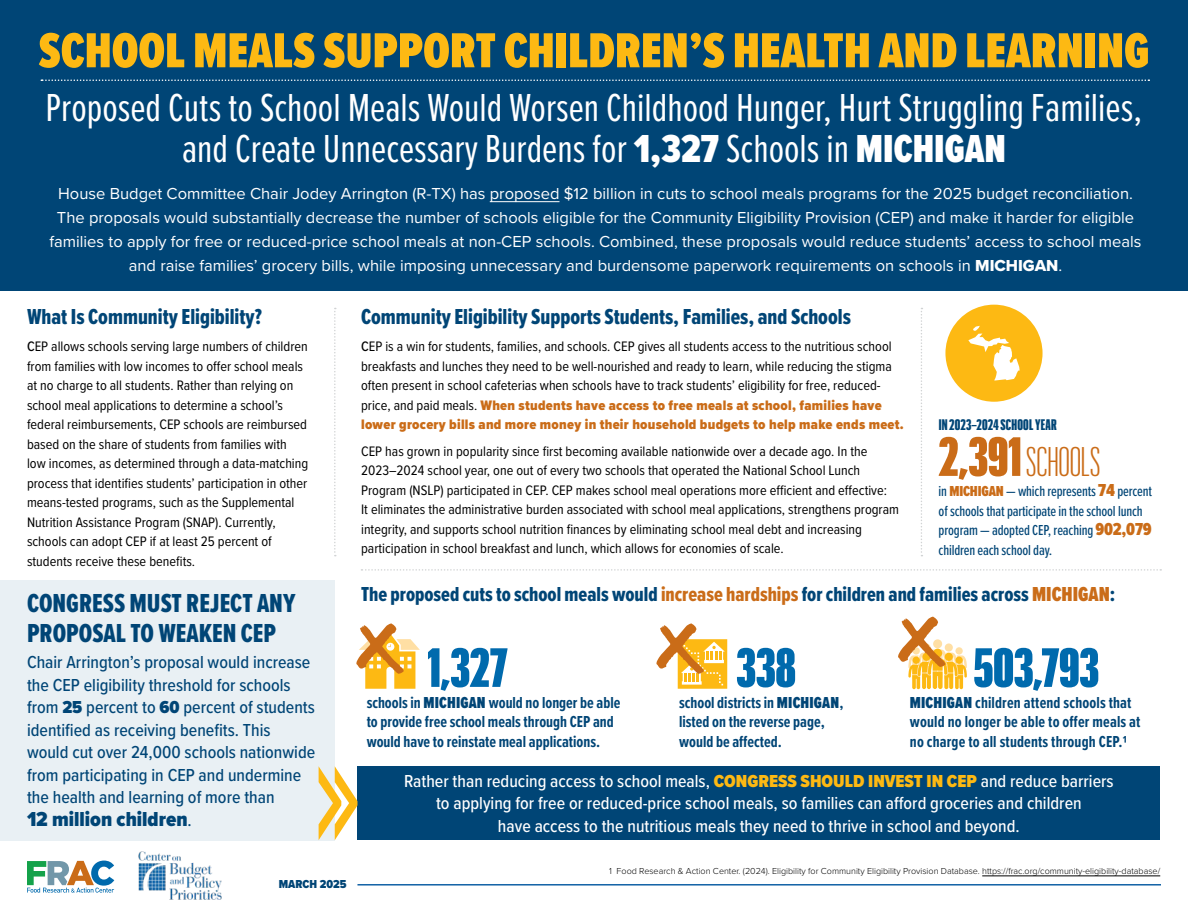
<style>
.page{position:relative;width:1188px;height:918px;background:#fff}
.page>*{position:absolute;margin:0;border:0;box-sizing:border-box;transform-origin:0 0}
.t1{font:54px "Graphik XX Cond Super";letter-spacing:-.005em;color:#006aad}
.t2{font:900 51px "Proxima Nova Ex Cn";color:#fdb913}
.t3{font:40.5px/40.5px "Proxima Nova Ex Cn";color:#fff;text-align:center}
.t4{font:300 40.5px "Graphik XX Cond Trial";letter-spacing:-.005em;color:#ca6c18}
.t5{font:27px/30px "Proxima Nova Ex Cn Extrabld";color:#004576}
.t6{font:22.5px "Proxima Nova Ex Cn Extrabld";color:#004576}
.t7{font:21px "Proxima Nova Ex Cn Extrabld";color:#004576}
.t8{font:900 21px "Proxima Nova Cond";color:#004576}
.t9{font:500 18px/22.5px "Proxima Nova Cond";color:#004576}
.t10{font:500 18px/22.5px "Proxima Nova Cond";color:#fff;text-align:center}
.t11{font:16.5px/24px "Proxima Nova";color:#fff;text-align:center}
.t12{font:700 16.5px/19.5px "Proxima Nova Ex Cn";color:#004576}
.t13{font:500 15px/19.5px "Proxima Nova Ex Cn";letter-spacing:-.01em;color:#004576}
.t14{font:900 15px "Graphik XX Cond";letter-spacing:.015em;color:#004576}
.t15{font:14.25px/19.5px "Proxima Nova Cond";color:#000}
.t16{font:900 12px "Proxima Nova Cond";color:#004576}
.t17{font:300 9px "Proxima Nova";color:#000}
.s1{font-weight:900}
.s2{font-family:"Proxima Nova Extrabld"}
.s3{font-weight:500}
.s4{font-weight:900;color:#ca6c18}
.s5{font-family:"Graphik XX Cond Super";font-weight:400;font-size:54px}
.s6{font-weight:900;font-size:18px;color:#ca6c18}
.s7{font-weight:500;font-size:18px}
.s8{color:#ca6c18}
.s9{font-family:"Proxima Nova Ex Cn";font-weight:900;color:#ca6c18}
.s10{font-weight:900;color:#fdb913}
</style>
<div class="page">
<div style="left:357px;top:766px;width:803px;height:74px;background:#004576"></div>
<div style="left:0;top:580px;width:335px;height:260px;background:#e9f0f4"></div>
<div style="left:0;top:0;width:1188px;height:291px;background:#004576"></div>
<img style="left:138px;top:851px;width:84px;height:49px">
<svg style="left:27px;top:861px;width:87px;height:32px"></svg>
<hr style="left:982px;top:876px;width:178px;height:1px;background:#000">
<svg style="left:334px;top:308px;width:2px;height:248px"></svg>
<svg style="left:921px;top:308px;width:1px;height:248px"></svg>
<svg style="left:361px;top:569px;width:800px;height:2px"></svg>
<svg style="left:41px;top:80px;width:1108px;height:1px"></svg>
<svg style="left:319px;top:766px;width:38px;height:74px"></svg>
<hr style="left:357px;top:884px;width:804px;height:2px;background:#1162a5">
<hr style="left:490px;top:201px;width:69px;height:1px;background:#fff">
<svg style="left:356px;top:623px;width:64px;height:66px"></svg>
<svg style="left:898px;top:617px;width:69px;height:72px"></svg>
<svg style="left:656px;top:623px;width:71px;height:66px"></svg>
<svg style="left:945px;top:305px;width:98px;height:97px"></svg>
<h2 class="t2" style="left:39px;top:13px;width:1112px">SCHOOL MEALS SUPPORT CHILDREN’S HEALTH AND LEARNING</h2>
<h3 class="t3" style="left:46px;top:86px;width:1098px">Proposed Cuts to School Meals Would Worsen Childhood Hunger, Hurt Struggling Families, and Create Unnecessary Burdens for <span class="s1">1,327</span> Schools in <span class="s1">MICHIGAN</span></h3>
<p class="t11" style="left:49px;top:181px;width:1094px">House Budget Committee Chair Jodey Arrington (R-TX) has proposed $12 billion in cuts to school meals programs for the 2025 budget reconciliation.<br>The proposals would substantially decrease the number of schools eligible for the Community Eligibility Provision (CEP) and make it harder for eligible families to apply for free or reduced-price school meals at non-CEP schools. Combined, these proposals would reduce students’ access to school meals and raise families’ grocery bills, while imposing unnecessary and burdensome paperwork requirements on schools in <span class="s2">MICHIGAN</span>.</p>
<h3 class="t6" style="left:27px;top:300px;width:237px">What Is Community Eligibility?</h3>
<h3 class="t6" style="left:361px;top:300px;width:491px">Community Eligibility Supports Students, Families, and Schools</h3>
<p class="t15" style="left:27px;top:336px;width:283px"><span class="s3">C</span>EP allows schools serving large numbers of children from families with low incomes to offer school meals at no charge to all students. Rather than relying on school meal applications to determine a school’s federal reimbursements, CEP schools are reimbursed based on the share of students from families with low incomes, as determined through a data-matching process that identifies students’ participation in other means-tested programs, such as the Supplemental Nutrition Assistance Program (SNAP). Currently, schools can adopt CEP if at least 25 percent of students receive these benefits.</p>
<p class="t15" style="left:361px;top:336px;width:544px"><span class="s3">C</span>EP is a win for students, families, and schools. CEP gives all students access to the nutritious school breakfasts and lunches they need to be well-nourished and ready to learn, while reducing the stigma often present in school cafeterias when schools have to track students’ eligibility for free, reduced&shy;price, and paid meals. <span class="s4">When students have access to free meals at school, families have lower grocery bills and more money in their household budgets to help make ends meet.</span></p>
<p class="t15" style="left:361px;top:441px;width:539px">CEP has grown in popularity since first becoming available nationwide over a decade ago. In the 2023–2024 school year, one out of every two schools that operated the National School Lunch Program (NSLP) participated in CEP. CEP makes school meal operations more efficient and effective:<br>It eliminates the administrative burden associated with school meal applications, strengthens program integrity, and supports school nutrition finances by eliminating school meal debt and increasing participation in school breakfast and lunch, which allows for economies of scale.</p>
<p class="t14" style="left:939px;top:416px;width:120px">IN 2023–2024 SCHOOL YEAR</p>
<h3 class="t4" style="left:939px;top:446px;width:163px"><span class="s5">2,391</span> SCHOOLS</h3>
<p class="t13" style="left:939px;top:481px;width:215px">in <span class="s4">MICHIGAN</span> — which represents <span class="s6">74</span> percent of schools that participate in the school lunch program — adopted CEP, reaching <span class="s6">902,079 </span>children each school day.</p>
<h3 class="t5" style="left:27px;top:587px;width:270px">CONGRESS MUST REJECT ANY<br>PROPOSAL TO WEAKEN CEP</h3>
<p class="t9" style="left:27px;top:650px;width:290px">Chair Arrington’s proposal would increase the CEP eligibility threshold for schools from <span class="s1">25</span> percent to <span class="s1">60</span> percent of students identified as receiving benefits. This would cut over 24,000 schools nationwide from participating in CEP and undermine the health and learning of more than</p>
<h3 class="t8" style="left:27px;top:803px;width:166px">12 million children<span class="s7">.</span></h3>
<p class="t16" style="left:279px;top:875px;width:69px">MARCH 2025</p>
<h3 class="t7" style="left:361px;top:579px;width:756px">The proposed cuts to school meals would <span class="s8">increase hardships</span> for children and families across <span class="s9">MICHIGAN</span>:</h3>
<h1 class="t1" style="left:427px;top:636px;width:82px">1,327</h1>
<p class="t12" style="left:367px;top:692px;width:255px">schools in <span class="s1">MICHIGAN</span> would no longer be able to provide free school meals through CEP and would have to reinstate meal applications.</p>
<h1 class="t1" style="left:736px;top:636px;width:61px">338</h1>
<p class="t12" style="left:679px;top:692px;width:166px">school districts in <span class="s1">MICHIGAN</span>, listed on the reverse page, would be affected.</p>
<h1 class="t1" style="left:974px;top:636px;width:127px">503,793</h1>
<p class="t12" style="left:910px;top:692px;width:232px"><span class="s1">MICHIGAN</span> children attend schools that would no longer be able to offer meals at no charge to all students through CEP.1</p>
<p class="t10" style="left:404px;top:769px;width:711px">Rather than reducing access to school meals, <span class="s10">CONGRESS SHOULD INVEST IN CEP</span> and reduce barriers to applying for free or reduced-price school meals, so families can afford groceries and children<br>have access to the nutritious meals they need to thrive in school and beyond.</p>
<p class="t17" style="left:609px;top:864px;width:553px">1 Food Research &amp; Action Center. (2024). Eligibility for Community Eligibility Provision Database. https://frac.org/community-eligibility-database/</p>
</div>
